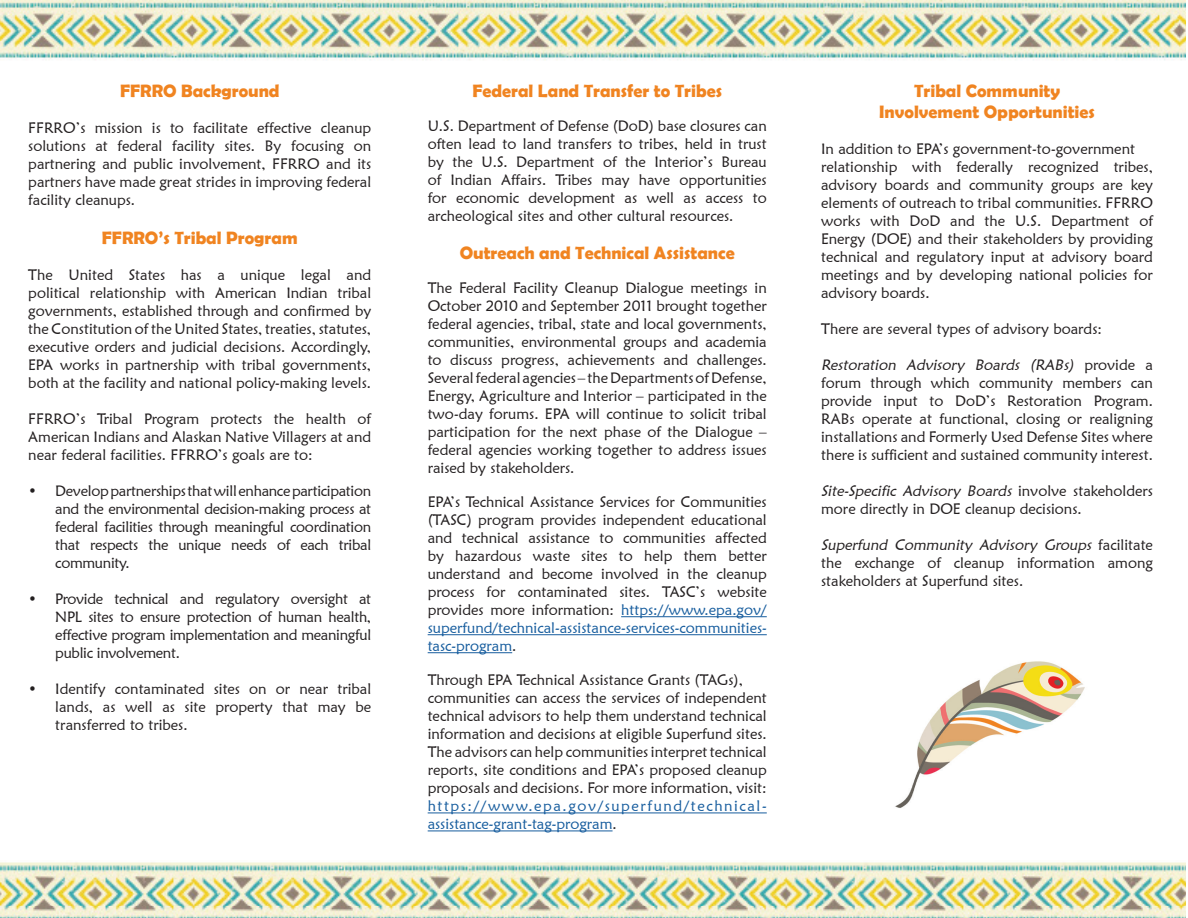
<style>
.page{position:relative;width:1188px;height:918px;background:#fff}
.page>*{position:absolute;margin:0;border:0;box-sizing:border-box;transform-origin:0 0}
.t1{font:700 18px/21.6px "Berlin Sans FB Demi";color:#f08421;text-align:center}
.t2{font:15px/18px "Maiandra GD";color:#231f20;text-align:justify}
.t3{font:15px/18px "Maiandra GD";letter-spacing:.105em;color:#175d9e}
.s1{color:#175d9e}
.s2{color:#231f20}
.s3{font-style:italic}
</style>
<div class="page">
<img style="left:0;top:0;width:1186px;height:60px">
<hr style="left:621px;top:616px;width:146px;height:1px;background:#175d9e">
<hr style="left:428px;top:634px;width:339px;height:1px;background:#175d9e">
<hr style="left:428px;top:652px;width:84px;height:1px;background:#175d9e">
<hr style="left:428px;top:813px;width:339px;height:1px;background:#175d9e">
<hr style="left:428px;top:831px;width:185px;height:1px;background:#175d9e">
<img style="left:895px;top:661px;width:190px;height:147px">
<img style="left:0;top:862px;width:1186px;height:56px">
<p class="t1" style="left:120px;top:79px;width:161px">FFRRO Background</p>
<p class="t2" style="left:28px;top:118px;width:344px">FFRRO’s mission is to facilitate effective cleanup solutions at federal facility sites. By focusing on partnering and public involvement, FFRRO and its partners have made great strides in improving federal facility cleanups.</p>
<p class="t1" style="left:102px;top:227px;width:197px">FFRRO’s Tribal Program</p>
<p class="t2" style="left:28px;top:266px;width:344px">The United States has a unique legal and political relationship with American Indian tribal governments, established through and confirmed by the Constitution of the United States, treaties, statutes, executive orders and judicial decisions. Accordingly, EPA works in partnership with tribal governments, both at the facility and national policy-making levels.</p>
<p class="t2" style="left:28px;top:410px;width:344px">FFRRO’s Tribal Program protects the health of American Indians and Alaskan Native Villagers at and near federal facilities. FFRRO’s goals are to:</p>
<p class="t2" style="left:55px;top:482px;width:317px;text-indent:-27px">• Develop partnerships that will enhance participation and the environmental decision-making process at federal facilities through meaningful coordination that respects the unique needs of each tribal community.</p>
<p class="t2" style="left:55px;top:590px;width:317px;text-indent:-27px">• Provide technical and regulatory oversight at NPL sites to ensure protection of human health, effective program implementation and meaningful public involvement.</p>
<p class="t2" style="left:55px;top:680px;width:317px;text-indent:-27px">• Identify contaminated sites on or near tribal lands, as well as site property that may be transferred to tribes.</p>
<p class="t1" style="left:472px;top:79px;width:251px">Federal Land Transfer to Tribes</p>
<p class="t2" style="left:428px;top:116px;width:341px">U.S. Department of Defense (DoD) base closures can often lead to land transfers to tribes, held in trust by the U.S. Department of the Interior’s Bureau of Indian Affairs. Tribes may have opportunities for economic development as well as access to archeological sites and other cultural resources.</p>
<p class="t1" style="left:460px;top:241px;width:276px">Outreach and Technical Assistance</p>
<p class="t2" style="left:428px;top:278px;width:341px">The Federal Facility Cleanup Dialogue meetings in October 2010 and September 2011 brought together federal agencies, tribal, state and local governments, communities, environmental groups and academia to discuss progress, achievements and challenges.<br>Several federal agencies – the Departments of Defense, Energy, Agriculture and Interior – participated in the two-day forums. EPA will continue to solicit tribal participation for the next phase of the Dialogue – federal agencies working together to address issues raised by stakeholders.</p>
<p class="t2" style="left:428px;top:493px;width:341px">EPA’s Technical Assistance Services for Communities (TASC) program provides independent educational and technical assistance to communities affected by hazardous waste sites to help them better understand and become involved in the cleanup process for contaminated sites. TASC’s website provides more information: <span class="s1">https://www.epa.gov/ superfund/technical-assistance-services-communities&shy;tasc-program</span>.</p>
<p class="t2" style="left:428px;top:671px;width:317px">Through EPA Technical Assistance Grants (TAGs),</p>
<p class="t2" style="left:428px;top:689px;width:341px">communities can access the services of independent technical advisors to help them understand technical information and decisions at eligible Superfund sites.<br>The advisors can help communities interpret technical reports, site conditions and EPA’s proposed cleanup proposals and decisions. For more information, visit:</p>
<p class="t3" style="left:428px;top:797px;width:340px">https://www.epa.gov/superfund/technical&shy;assistance-grant-tag-program<span class="s2">.</span></p>
<p class="t1" style="left:879px;top:79px;width:217px">Tribal Community<br>Involvement Opportunities</p>
<p class="t2" style="left:821px;top:140px;width:315px">In addition to EPA’s government-to-government</p>
<p class="t2" style="left:821px;top:158px;width:333px">relationship with federally recognized tribes, advisory boards and community groups are key elements of outreach to tribal communities. FFRRO works with DoD and the U.S. Department of Energy (DOE) and their stakeholders by providing technical and regulatory input at advisory board meetings and by developing national policies for advisory boards.</p>
<p class="t2" style="left:821px;top:320px;width:282px">There are several types of advisory boards:</p>
<p class="t2" style="left:821px;top:356px;width:333px"><span class="s3">Restoration Advisory Boards (RABs)</span> p r o v i d e a forum through which community members can provide input to DoD’s Restoration Program.<br>RABs operate at functional, closing or realigning installations and Formerly Used Defense Sites where there is sufficient and sustained community interest.</p>
<p class="t2" style="left:821px;top:482px;width:333px"><span class="s3">Site-Specific Advisory Boards</span> i n v o l v e s t a ke h o l d e r s more directly in DOE cleanup decisions.</p>
<p class="t2" style="left:821px;top:536px;width:333px"><span class="s3">Superfund Community Advisory Groups</span> fa c i l i t a t e the exchange of cleanup information among stakeholders at Superfund sites.</p>
</div>
